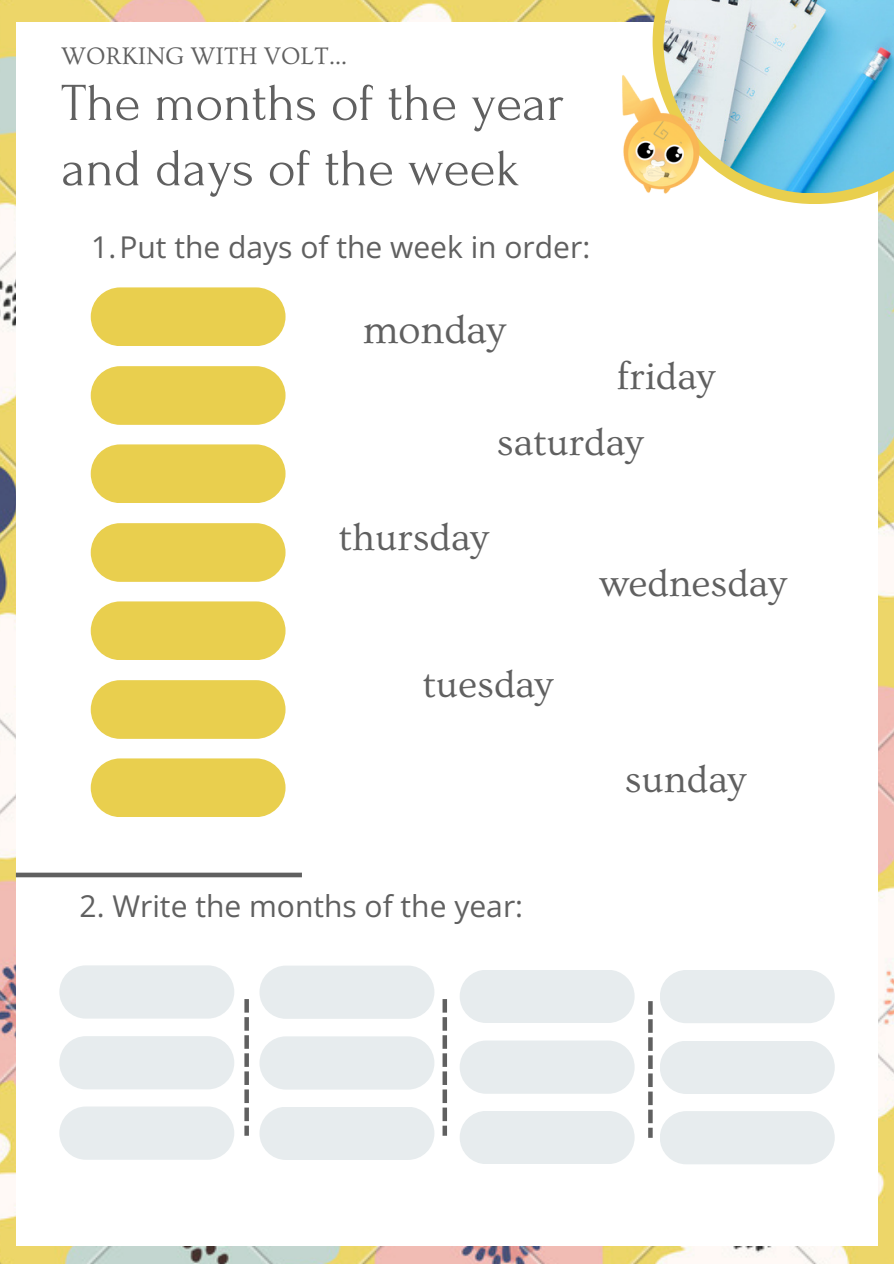
<style>
.page{position:relative;width:894px;height:1264px;background:#fff}
.page>*{position:absolute;margin:0;border:0;box-sizing:border-box;transform-origin:0 0}
.t1{font:53.25px/65.2px "Forum";color:#606060}
.t2{font:40.8px "Ovo";color:#606060}
.t3{font:39.3px "Ovo";color:#606060}
.t4{font:30px "Open Sans";color:#606060}
.t5{font:25.05px "Ovo";color:#606060}
</style>
<div class="page">
<img style="left:0;top:0;width:893px;height:1263px">
<div style="left:16px;top:22px;width:862px;height:1223px;background:#fff"></div>
<svg style="left:652px;top:0;width:241px;height:204px;fill:#e9cf4e"></svg>
<img style="left:663px;top:0;width:230px;height:193px">
<div style="left:91px;top:287px;width:194px;height:59px;background:#e9cf4e"></div>
<div style="left:91px;top:366px;width:194px;height:58px;background:#e9cf4e"></div>
<div style="left:91px;top:444px;width:194px;height:59px;background:#e9cf4e"></div>
<div style="left:91px;top:523px;width:194px;height:58px;background:#e9cf4e"></div>
<div style="left:91px;top:601px;width:194px;height:59px;background:#e9cf4e"></div>
<div style="left:91px;top:680px;width:194px;height:58px;background:#e9cf4e"></div>
<div style="left:91px;top:758px;width:194px;height:59px;background:#e9cf4e"></div>
<div style="left:59px;top:965px;width:177px;height:53px;background:#e7ecee"></div>
<div style="left:59px;top:1036px;width:177px;height:53px;background:#e7ecee"></div>
<div style="left:59px;top:1106px;width:177px;height:53px;background:#e7ecee"></div>
<div style="left:259px;top:965px;width:177px;height:53px;background:#e7ecee"></div>
<div style="left:259px;top:1036px;width:177px;height:53px;background:#e7ecee"></div>
<div style="left:259px;top:1106px;width:177px;height:53px;background:#e7ecee"></div>
<div style="left:459px;top:969px;width:177px;height:53px;background:#e7ecee"></div>
<div style="left:459px;top:1040px;width:177px;height:53px;background:#e7ecee"></div>
<div style="left:459px;top:1110px;width:177px;height:53px;background:#e7ecee"></div>
<div style="left:659px;top:969px;width:177px;height:54px;background:#e7ecee"></div>
<div style="left:659px;top:1040px;width:177px;height:53px;background:#e7ecee"></div>
<div style="left:659px;top:1111px;width:177px;height:53px;background:#e7ecee"></div>
<div style="left:244px;top:999px;width:5px;height:13px;background:#606060"></div>
<div style="left:244px;top:1017px;width:5px;height:13px;background:#606060"></div>
<div style="left:244px;top:1035px;width:5px;height:13px;background:#606060"></div>
<div style="left:244px;top:1053px;width:5px;height:13px;background:#606060"></div>
<div style="left:244px;top:1071px;width:5px;height:13px;background:#606060"></div>
<div style="left:244px;top:1089px;width:5px;height:14px;background:#606060"></div>
<div style="left:244px;top:1107px;width:5px;height:14px;background:#606060"></div>
<div style="left:244px;top:1125px;width:5px;height:10px;background:#606060"></div>
<div style="left:442px;top:999px;width:5px;height:13px;background:#606060"></div>
<div style="left:442px;top:1017px;width:5px;height:13px;background:#606060"></div>
<div style="left:442px;top:1035px;width:5px;height:13px;background:#606060"></div>
<div style="left:442px;top:1053px;width:5px;height:13px;background:#606060"></div>
<div style="left:442px;top:1071px;width:5px;height:13px;background:#606060"></div>
<div style="left:442px;top:1089px;width:5px;height:14px;background:#606060"></div>
<div style="left:442px;top:1107px;width:5px;height:14px;background:#606060"></div>
<div style="left:442px;top:1125px;width:5px;height:10px;background:#606060"></div>
<svg style="left:648px;top:1001px;width:4px;height:13px"></svg>
<svg style="left:648px;top:1019px;width:4px;height:13px"></svg>
<svg style="left:648px;top:1037px;width:4px;height:13px"></svg>
<svg style="left:648px;top:1055px;width:4px;height:13px"></svg>
<svg style="left:648px;top:1073px;width:4px;height:13px"></svg>
<svg style="left:648px;top:1091px;width:4px;height:14px"></svg>
<svg style="left:648px;top:1109px;width:4px;height:14px"></svg>
<svg style="left:648px;top:1127px;width:4px;height:10px"></svg>
<img style="left:622px;top:68px;width:101px;height:136px">
<div style="left:16px;top:872px;width:286px;height:5px;background:#606060"></div>
<p class="t5" style="left:61px;top:42px;width:287px">WORKING WITH VOLT...</p>
<p class="t1" style="left:61px;top:71px;width:504px">The months of the year and days of the week</p>
<p class="t4" style="left:91px;top:225px;width:500px">1.Put the days of the week in order:</p>
<p class="t2" style="left:363px;top:308px;width:144px">monday</p>
<p class="t3" style="left:616px;top:355px;width:100px">friday</p>
<p class="t3" style="left:496px;top:421px;width:148px">saturday</p>
<p class="t3" style="left:338px;top:515px;width:151px">thursday</p>
<p class="t3" style="left:599px;top:561px;width:188px">wednesday</p>
<p class="t3" style="left:422px;top:662px;width:132px">tuesday</p>
<p class="t4" style="left:79px;top:884px;width:445px">2. Write the months of the year:</p>
<p class="t3" style="left:624px;top:757px;width:123px">sunday</p>
</div>
